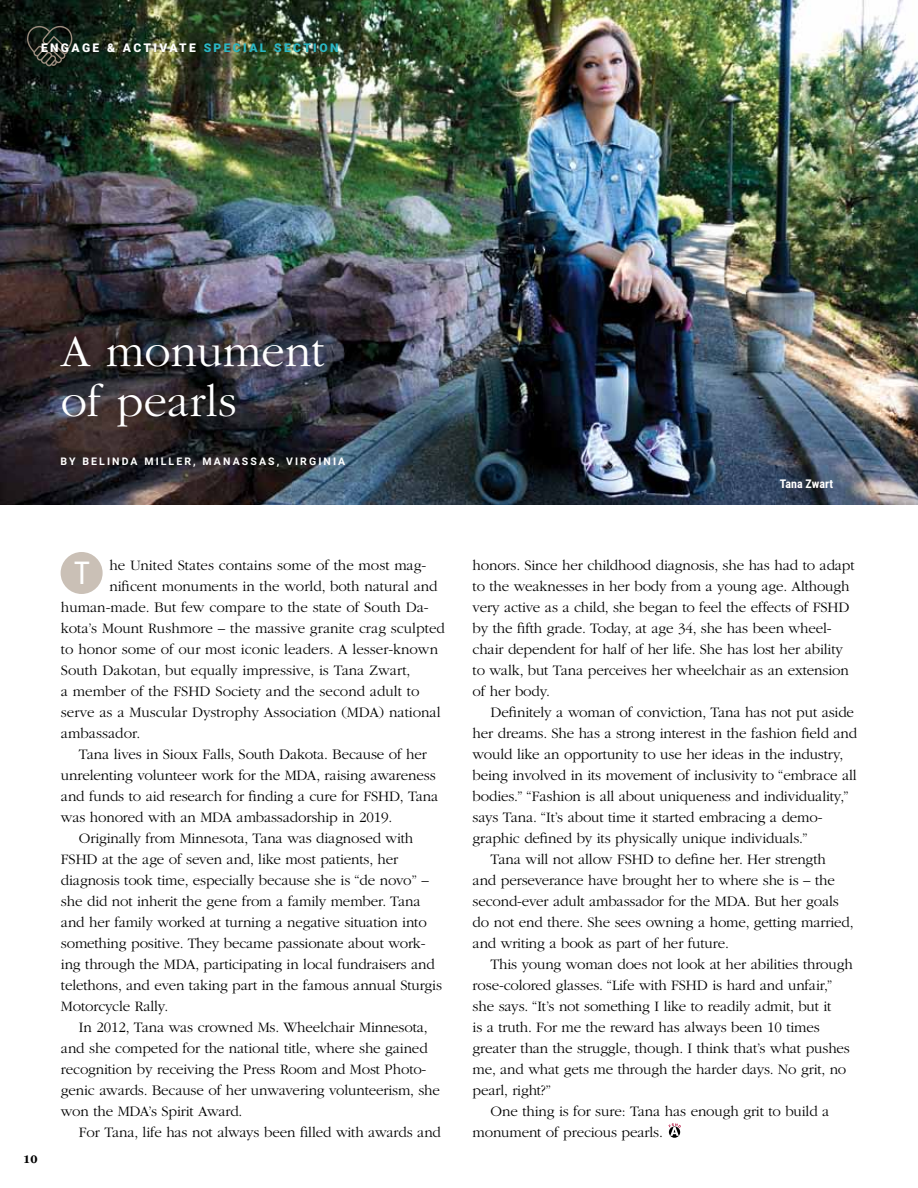
<style>
.page{position:relative;width:918px;height:1188px;background:#fff}
.page>*{position:absolute;margin:0;border:0;box-sizing:border-box;transform-origin:0 0}
.t1{font:300 46.5px/49.5px "ITC Garamond Std";letter-spacing:.005em;color:#fff}
.t2{font:31.5px "Roboto Condensed";color:#fff}
.t3{font:300 15px/21px "ITC Garamond Std";letter-spacing:-.01em;color:#000}
.t4{font:900 12px "Roboto";letter-spacing:.2em;color:#fff}
.t5{font:700 12px "Roboto Condensed";color:#fff}
.t6{font:700 12px "ITC Garamond Std";color:#000}
.t7{font:700 10.5px "Roboto";letter-spacing:.2em;color:#fff}
.s1{color:#2ab7c4}
</style>
<div class="page">
<img style="left:0;top:0;width:918px;height:504px">
<svg style="left:27px;top:26px;width:45px;height:40px;background:#292f27"></svg>
<div style="left:61px;top:552px;width:42px;height:42px;background:#cac0b6;border-radius:50%"></div>
<svg style="left:668px;top:1123px;width:13px;height:15px"></svg>
<p class="t4" style="left:41px;top:39px;width:299px">ENGAGE &amp; ACT IVAT E <span class="s1">SP ECIAL SECT ION</span></p>
<h1 class="t1" style="left:61px;top:328px;width:265px">A monument of pearls</h1>
<p class="t7" style="left:61px;top:454px;width:234px">BY BELIN DA MI LLER, MAN ASSAS, VIR</p>
<p class="t7" style="left:309px;top:454px;width:16px">GINI</p>
<p class="t7" style="left:338px;top:454px;width:9px">A</p>
<p class="t5" style="left:780px;top:475px;width:55px">Tana Zwart</p>
<p class="t6" style="left:23px;top:1153px;width:16px">10</p>
<p class="t3" style="left:109px;top:555px;width:319px">he United States contains some of the most mag-</p>
<p class="t3" style="left:109px;top:576px;width:330px">nificent monuments in the world, both natural and</p>
<p class="t3" style="left:61px;top:597px;width:369px">human-made. But few compare to the state of South Da-</p>
<p class="t3" style="left:61px;top:618px;width:385px">kota’s Mount Rushmore – the massive granite crag sculpted</p>
<p class="t3" style="left:61px;top:639px;width:379px">to honor some of our most iconic leaders. A lesser-known</p>
<p class="t3" style="left:61px;top:660px;width:351px">South Dakotan, but equally impressive, is Tana Zwart,</p>
<p class="t3" style="left:61px;top:681px;width:360px">a member of the FSHD Society and the second adult to</p>
<p class="t3" style="left:61px;top:702px;width:381px">serve as a Muscular Dystrophy Association (MDA) national</p>
<p class="t3" style="left:61px;top:723px;width:81px">ambassador.</p>
<p class="t3" style="left:79px;top:744px;width:349px">Tana lives in Sioux Falls, South Dakota. Because of her</p>
<p class="t3" style="left:61px;top:765px;width:376px">unrelenting volunteer work for the MDA, raising awareness</p>
<p class="t3" style="left:61px;top:786px;width:379px">and funds to aid research for finding a cure for FSHD, Tana</p>
<p class="t3" style="left:61px;top:807px;width:333px">was honored with an MDA ambassadorship in 2019.</p>
<p class="t3" style="left:79px;top:828px;width:336px">Originally from Minnesota, Tana was diagnosed with</p>
<p class="t3" style="left:61px;top:849px;width:339px">FSHD at the age of seven and, like most patients, her</p>
<p class="t3" style="left:61px;top:870px;width:369px">diagnosis took time, especially because she is “de novo” –</p>
<p class="t3" style="left:61px;top:891px;width:361px">she did not inherit the gene from a family member. Tana</p>
<p class="t3" style="left:61px;top:912px;width:367px">and her family worked at turning a negative situation into</p>
<p class="t3" style="left:61px;top:933px;width:366px">something positive. They became passionate about work-</p>
<p class="t3" style="left:61px;top:954px;width:375px">ing through the MDA, participating in local fundraisers and</p>
<p class="t3" style="left:61px;top:975px;width:383px">telethons, and even taking part in the famous annual Sturgis</p>
<p class="t3" style="left:61px;top:996px;width:109px">Motorcycle Rally.</p>
<p class="t3" style="left:79px;top:1017px;width:350px">In 2012, Tana was crowned Ms. Wheelchair Minnesota,</p>
<p class="t3" style="left:61px;top:1038px;width:368px">and she competed for the national title, where she gained</p>
<p class="t3" style="left:61px;top:1059px;width:367px">recognition by receiving the Press Room and Most Photo-</p>
<p class="t3" style="left:61px;top:1080px;width:380px">genic awards. Because of her unwavering volunteerism, she</p>
<p class="t3" style="left:61px;top:1101px;width:183px">won the MDA’s Spirit Award.</p>
<p class="t3" style="left:79px;top:1122px;width:364px">For Tana, life has not always been filled with awards and</p>
<h2 class="t2" style="left:74px;top:550px;width:18px">T</h2>
<p class="t3" style="left:473px;top:555px;width:384px">honors. Since her childhood diagnosis, she has had to adapt to the weaknesses in her body from a young age. Although very active as a child, she began to feel the effects of FSHD by the fifth grade. Today, at age 34, she has been wheel&shy;chair dependent for half of her life. She has lost her ability to walk, but Tana perceives her wheelchair as an extension of her body.</p>
<p class="t3" style="left:491px;top:702px;width:365px">Definitely a woman of conviction, Tana has not put aside</p>
<p class="t3" style="left:473px;top:723px;width:386px">her dreams. She has a strong interest in the fashion field and</p>
<p class="t3" style="left:473px;top:744px;width:372px">would like an opportunity to use her ideas in the industry,</p>
<p class="t3" style="left:473px;top:765px;width:386px">being involved in its movement of inclusivity to “embrace all</p>
<p class="t3" style="left:473px;top:786px;width:378px">bodies.” “Fashion is all about uniqueness and individuality,”</p>
<p class="t3" style="left:473px;top:807px;width:351px">says Tana. “It’s about time it started embracing a demo-</p>
<p class="t3" style="left:473px;top:828px;width:337px">graphic defined by its physically unique individuals.”</p>
<p class="t3" style="left:491px;top:849px;width:337px">Tana will not allow FSHD to define her. Her strength</p>
<p class="t3" style="left:473px;top:870px;width:364px">and perseverance have brought her to where she is – the</p>
<p class="t3" style="left:473px;top:891px;width:368px">second-ever adult ambassador for the MDA. But her goals</p>
<p class="t3" style="left:473px;top:912px;width:383px">do not end there. She sees owning a home, getting married,</p>
<p class="t3" style="left:473px;top:933px;width:258px">and writing a book as part of her future.</p>
<p class="t3" style="left:491px;top:954px;width:364px">This young woman does not look at her abilities through</p>
<p class="t3" style="left:473px;top:975px;width:362px">rose-colored glasses. “Life with FSHD is hard and unfair,”</p>
<p class="t3" style="left:473px;top:996px;width:360px">she says. “It’s not something I like to readily admit, but it</p>
<p class="t3" style="left:473px;top:1017px;width:349px">is a truth. For me the reward has always been 10 times</p>
<p class="t3" style="left:473px;top:1038px;width:379px">greater than the struggle, though. I think that’s what pushes</p>
<p class="t3" style="left:473px;top:1059px;width:375px">me, and what gets me through the harder days. No grit, no</p>
<p class="t3" style="left:473px;top:1080px;width:80px">pearl, right?”</p>
<p class="t3" style="left:491px;top:1101px;width:340px">One thing is for sure: Tana has enough grit to build a</p>
<p class="t3" style="left:473px;top:1122px;width:192px">monument of precious pearls.</p>
</div>
